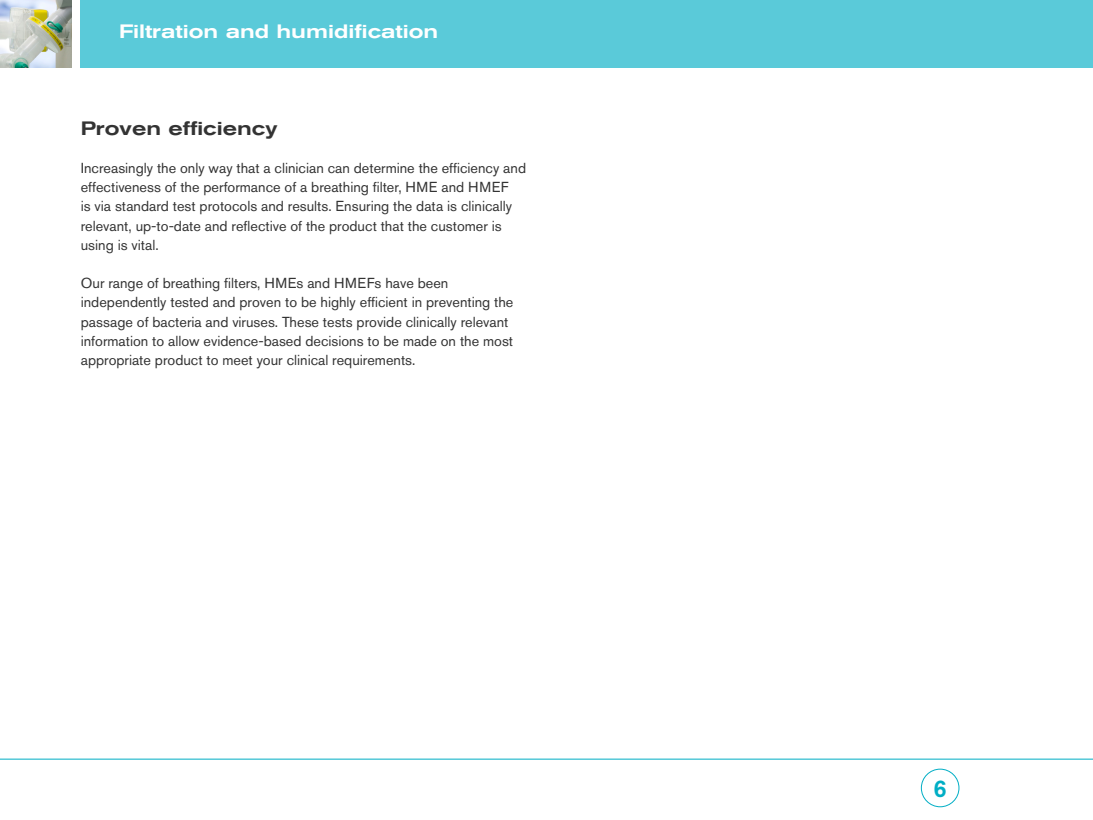
<style>
.page{position:relative;width:1093px;height:820px;background:#fff}
.page>*{position:absolute;margin:0;border:0;box-sizing:border-box;transform-origin:0 0}
.t1{font:500 24px "Akzidenz Grotesk Pro";color:#00aec5}
.t2{font:500 expanded 19.2px "Akzidenz Grotesk Pro";color:#fff}
.t3{font:500 expanded 19.2px "Akzidenz Grotesk Pro";color:#333}
.t4{font:14.4px/19.2px "Akzidenz Grotesk Pro";color:#333}
</style>
<div class="page">
<hr style="left:0;top:758px;width:1093px;height:1px;background:#00aec5">
<div style="left:921px;top:768px;width:38px;height:38px;border:1px solid #00aec5;border-radius:50%"></div>
<div style="left:81px;top:0;width:1012px;height:67px;background:#5acad9"></div>
<img style="left:0;top:0;width:71px;height:67px">
<h2 class="t2" style="left:119px;top:19px;width:321px">Filtration and humidification</h2>
<h2 class="t3" style="left:81px;top:115px;width:198px">Proven efficiency</h2>
<p class="t4" style="left:81px;top:158px;width:447px">Increasingly the only way that a clinician can determine the efficiency and effectiveness of the performance of a breathing filter, HME and HMEF<br>is via standard test protocols and results. Ensuring the data is clinically relevant, up-to-date and reflective of the product that the customer is using is vital.</p>
<p class="t4" style="left:81px;top:273px;width:434px">Our range of breathing filters, HMEs and HMEFs have been independently tested and proven to be highly efficient in preventing the passage of bacteria and viruses. These tests provide clinically relevant information to allow evidence-based decisions to be made on the most appropriate product to meet your clinical requirements.</p>
<h1 class="t1" style="left:933px;top:772px;width:15px">6</h1>
</div>
